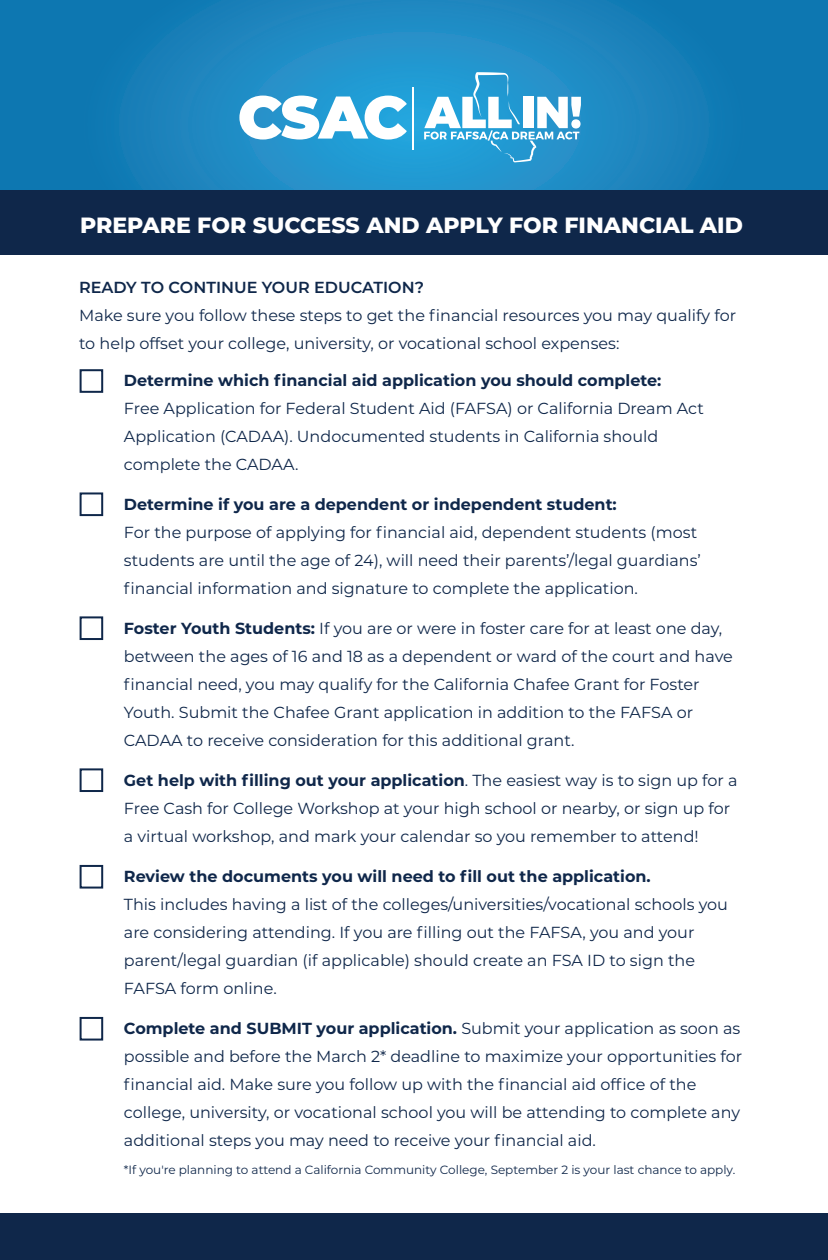
<style>
.page{position:relative;width:828px;height:1260px;background:#fff}
.page>*{position:absolute;margin:0;border:0;box-sizing:border-box;transform-origin:0 0}
.t1{font:800 22px "Montserrat";color:#fff}
.t2{font:16px/28px "Montserrat";color:#0f274a}
.t3{font:700 16px "Montserrat";color:#0f274a}
.t4{font:600 16px "Montserrat";color:#0f274a}
.t5{font:12px "Montserrat";color:#0f274a}
.s1{font-weight:700}
.s2{font-weight:400}
</style>
<div class="page">
<svg style="left:0;top:0;width:828px;height:190px;background:#1882bc"></svg>
<div style="left:0;top:1213px;width:828px;height:47px;background:#0f274a"></div>
<svg style="left:239px;top:96px;width:168px;height:44px"></svg>
<hr style="left:412px;top:87px;width:2px;height:62px;background:#fff">
<svg style="left:424px;top:72px;width:157px;height:90px"></svg>
<div style="left:0;top:190px;width:828px;height:65px;background:#0f274a"></div>
<div style="left:80px;top:369px;width:23px;height:24px;background:#fff;border:2px solid #0f274a"></div>
<div style="left:80px;top:492px;width:23px;height:24px;background:#fff;border:2px solid #0f274a"></div>
<div style="left:80px;top:616px;width:23px;height:24px;background:#fff;border:2px solid #0f274a"></div>
<div style="left:80px;top:768px;width:23px;height:24px;background:#fff;border:2px solid #0f274a"></div>
<div style="left:80px;top:865px;width:23px;height:24px;background:#fff;border:2px solid #0f274a"></div>
<div style="left:80px;top:1017px;width:23px;height:24px;background:#fff;border:2px solid #0f274a"></div>
<h1 class="t1" style="left:80px;top:209px;width:665px">PREPARE FOR SUCCESS AND APPLY FOR FINANCIAL AID</h1>
<h2 class="t4" style="left:79px;top:276px;width:346px">READY TO CONTINUE YOUR EDUCATION?</h2>
<p class="t2" style="left:79px;top:301px;width:659px">Make sure you follow these steps to get the financial resources you may qualify for to help offset your college, university, or vocational school expenses:</p>
<p class="t3" style="left:124px;top:369px;width:539px">Determine which financial aid application you should complete:</p>
<p class="t2" style="left:124px;top:394px;width:581px">Free Application for Federal Student Aid (FAFSA) or California Dream Act<br>Application (CADAA). Undocumented students in California should complete the CADAA.</p>
<p class="t3" style="left:124px;top:493px;width:494px">Determine if you are a dependent or independent student:</p>
<p class="t2" style="left:124px;top:518px;width:579px">For the purpose of applying for financial aid, dependent students (most students are until the age of 24), will need their parents’/legal guardians’ financial information and signature to complete the application.</p>
<p class="t2" style="left:124px;top:614px;width:600px"><span class="s1">Foster Youth Students:</span> If you are or were in foster care for at least one day,</p>
<p class="t2" style="left:124px;top:642px;width:610px">between the ages of 16 and 18 as a dependent or ward of the court and have financial need, you may qualify for the California Chafee Grant for Foster Youth. Submit the Chafee Grant application in addition to the FAFSA or CADAA to receive consideration for this additional grant.</p>
<p class="t3" style="left:124px;top:769px;width:615px">Get help with filling out your application<span class="s2">. The easiest way is to sign up for a</span></p>
<p class="t2" style="left:124px;top:794px;width:608px">Free Cash for College Workshop at your high school or nearby, or sign up for a virtual workshop, and mark your calendar so you remember to attend!</p>
<p class="t3" style="left:124px;top:865px;width:528px">Review the documents you will need to fill out the application.</p>
<p class="t2" style="left:124px;top:890px;width:605px">This includes having a list of the colleges/universities/vocational schools you are considering attending. If you are filling out the FAFSA, you and your parent/legal guardian (if applicable) should create an FSA ID to sign the FAFSA form online.</p>
<p class="t3" style="left:124px;top:1017px;width:618px">Complete and SUBMIT your application. <span class="s2">Submit your application as soon as</span></p>
<p class="t2" style="left:124px;top:1042px;width:620px">possible and before the March 2* deadline to maximize your opportunities for financial aid. Make sure you follow up with the financial aid office of the college, university, or vocational school you will be attending to complete any additional steps you may need to receive your financial aid.</p>
<p class="t5" style="left:124px;top:1161px;width:613px">*If you're planning to attend a California Community College, September 2 is your last chance to apply.</p>
</div>
